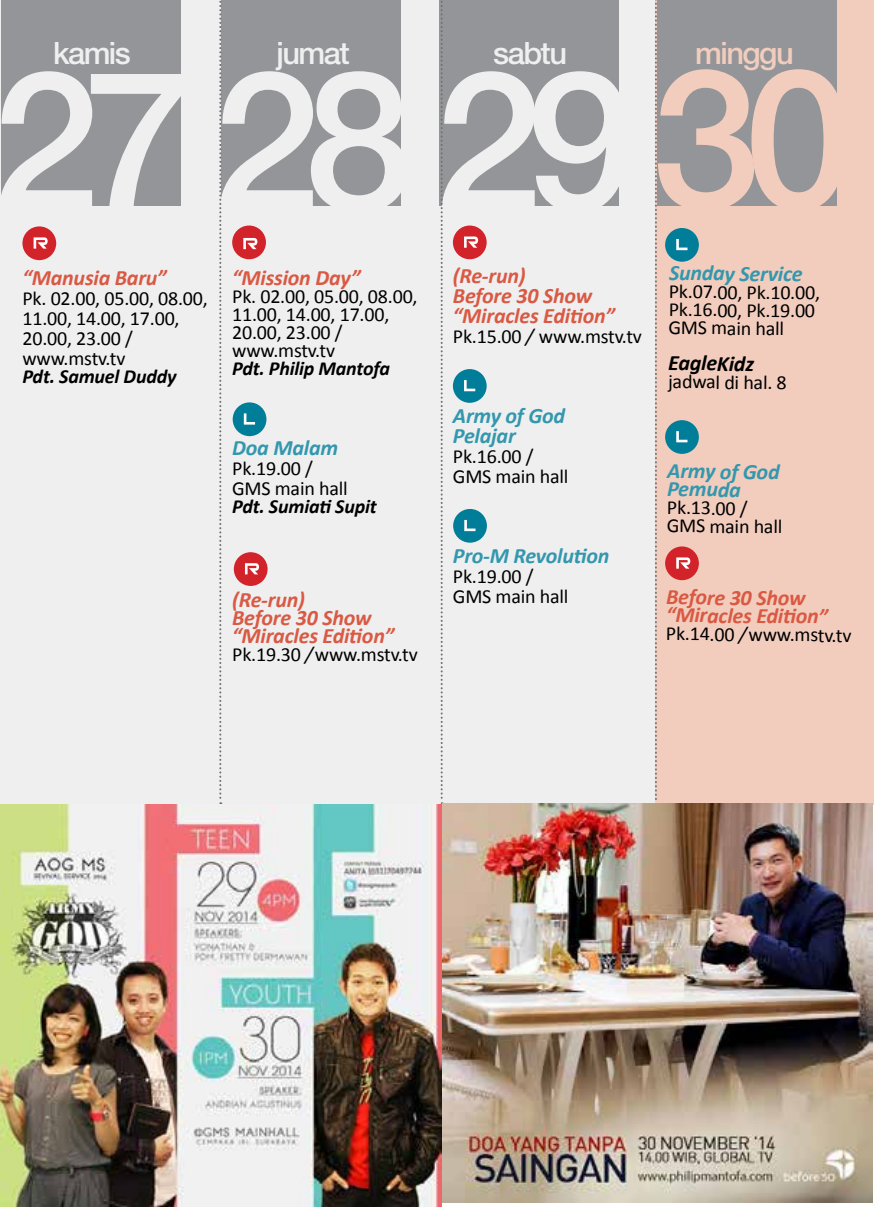
<style>
.page{position:relative;width:874px;height:1208px;background:#fff}
.page>*{position:absolute;margin:0;border:0;box-sizing:border-box;transform-origin:0 0}
.t1{font:500 194.4px "Helvetica Neue LT Pro";letter-spacing:-.08em;color:#efeff0}
.t2{font:500 30.8px "Helvetica Neue LT Pro";letter-spacing:-.05em;color:#efeff0}
.t3{font:500 30.8px "Helvetica Neue LT Pro";letter-spacing:-.05em;color:#f2cdbe}
.t4{font:italic 700 22px/18px "Calibri";letter-spacing:-.01em;color:#d95943}
.t5{font:italic 700 22px/20px "Calibri";letter-spacing:-.01em;color:#3397ad}
.t6{font:italic 700 22px "Calibri";color:#000}
.t7{font:20px/20px "Calibri";letter-spacing:-.01em;color:#000}
.t8{font:italic 700 20px "Calibri";letter-spacing:-.01em;color:#000}
.s1{color:#f2cdbe}
.s2{font-style:italic}
</style>
<div class="page">
<div style="left:654px;top:0;width:219px;height:804px;background:#f2cdbe"></div>
<div style="left:0;top:0;width:654px;height:805px;background:#efeff0"></div>
<div style="left:1px;top:0;width:180px;height:206px;background:#939598"></div>
<div style="left:220px;top:0;width:180px;height:206px;background:#939598"></div>
<div style="left:439px;top:0;width:180px;height:206px;background:#939598"></div>
<div style="left:657px;top:0;width:179px;height:206px;background:#939598"></div>
<svg style="left:219px;top:0;width:2px;height:804px"></svg>
<svg style="left:440px;top:1px;width:2px;height:803px"></svg>
<svg style="left:654px;top:0;width:2px;height:803px"></svg>
<div style="left:22px;top:226px;width:34px;height:34px;background:#d2232a;border-radius:50%"></div>
<svg style="left:34px;top:237px;width:14px;height:12px"></svg>
<div style="left:232px;top:225px;width:34px;height:34px;background:#d2232a;border-radius:50%"></div>
<svg style="left:243px;top:238px;width:14px;height:11px"></svg>
<div style="left:452px;top:225px;width:34px;height:34px;background:#d2232a;border-radius:50%"></div>
<svg style="left:464px;top:236px;width:14px;height:12px"></svg>
<div style="left:452px;top:369px;width:34px;height:34px;background:#007d98;border-radius:50%"></div>
<svg style="left:464px;top:380px;width:11px;height:11px"></svg>
<div style="left:664px;top:228px;width:34px;height:34px;background:#007d98;border-radius:50%"></div>
<svg style="left:676px;top:239px;width:11px;height:11px"></svg>
<div style="left:664px;top:420px;width:34px;height:34px;background:#007d98;border-radius:50%"></div>
<svg style="left:676px;top:431px;width:11px;height:11px"></svg>
<div style="left:664px;top:546px;width:34px;height:34px;background:#d2232a;border-radius:50%"></div>
<svg style="left:676px;top:557px;width:14px;height:11px"></svg>
<div style="left:234px;top:552px;width:33px;height:34px;background:#d2232a;border-radius:50%"></div>
<svg style="left:245px;top:563px;width:14px;height:11px"></svg>
<div style="left:232px;top:402px;width:34px;height:34px;background:#007d98;border-radius:50%"></div>
<svg style="left:244px;top:413px;width:11px;height:11px"></svg>
<div style="left:453px;top:509px;width:33px;height:34px;background:#007d98;border-radius:50%"></div>
<svg style="left:464px;top:520px;width:11px;height:11px"></svg>
<img style="left:442px;top:803px;width:430px;height:399px">
<img style="left:0;top:804px;width:441px;height:402px">
<h2 class="t2" style="left:53px;top:35px;width:79px">kamis</h2>
<h2 class="t2" style="left:276px;top:35px;width:75px">jumat</h2>
<h2 class="t2" style="left:493px;top:35px;width:75px">sabtu</h2>
<h2 class="t3" style="left:694px;top:35px;width:100px">minggu</h2>
<h1 class="t1" style="left:-9px;top:25px;width:862px">27 28 29 <span class="s1">30</span></h1>
<p class="t4" style="left:22px;top:269px;width:146px">“Manusia Baru”</p>
<p class="t7" style="left:22px;top:288px;width:187px">Pk. 02.00, 05.00, 08.00,<br>11.00, 14.00, 17.00,<br>20.00, 23.00 / www.mstv.tv</p>
<p class="t8" style="left:22px;top:363px;width:155px">Pdt. Samuel Duddy</p>
<p class="t4" style="left:232px;top:269px;width:130px">“Mission Day”</p>
<p class="t7" style="left:232px;top:287px;width:187px;line-height:18px">Pk. 02.00, 05.00, 08.00,<br>11.00, 14.00, 17.00,<br>20.00, 23.00 / www.mstv.tv</p>
<p class="t8" style="left:232px;top:356px;width:159px">Pdt. Philip Mantofa</p>
<p class="t5" style="left:232px;top:438px;width:107px">Doa Malam</p>
<p class="t7" style="left:232px;top:458px;width:117px">Pk.19.00 /<br>GMS main hall</p>
<p class="t8" style="left:232px;top:494px;width:146px">Pdt. Sumiati Supit</p>
<p class="t4" style="left:232px;top:591px;width:163px">(Re-run)<br>Before 30 Show “Miracles Edition”</p>
<p class="t7" style="left:232px;top:644px;width:187px">Pk.19.30 <span class="s2">/</span>www.mstv.tv</p>
<p class="t4" style="left:452px;top:265px;width:163px;line-height:20px">(Re-run)<br>Before 30 Show “Miracles Edition”</p>
<p class="t7" style="left:452px;top:326px;width:190px">Pk.15.00 <span class="s2">/</span> www.mstv.tv</p>
<p class="t5" style="left:452px;top:405px;width:114px">Army of God<br>Pelajar</p>
<p class="t7" style="left:452px;top:446px;width:117px">Pk.16.00 /<br>GMS main hall</p>
<p class="t5" style="left:452px;top:545px;width:158px">Pro-M Revolution</p>
<p class="t7" style="left:452px;top:566px;width:117px">Pk.19.00 /<br>GMS main hall</p>
<p class="t5" style="left:669px;top:262px;width:135px;rotate:1deg">Sunday Service</p>
<p class="t7" style="left:668px;top:282px;width:153px;line-height:18px;rotate:1deg">Pk.07.00, Pk.10.00,<br>Pk.16.00, Pk.19.00<br>GMS main hall</p>
<p class="t6" style="left:668px;top:348px;width:87px;rotate:1deg">EagleKidz</p>
<p class="t7" style="left:668px;top:371px;width:120px;rotate:1deg">jadwal di hal. 8</p>
<p class="t5" style="left:667px;top:461px;width:114px;line-height:18.2px;rotate:1deg">Army of God<br>Pemuda</p>
<p class="t7" style="left:667px;top:498px;width:117px;line-height:17.8px;rotate:1deg">Pk.13.00 /<br>GMS main hall</p>
<p class="t4" style="left:666px;top:587px;width:164px;rotate:1deg">Before 30 Show “Miracles Editi on”</p>
<p class="t7" style="left:665px;top:623px;width:187px;rotate:1deg">Pk.14.00 <span class="s2">/</span>www.mstv.tv</p>
</div>
